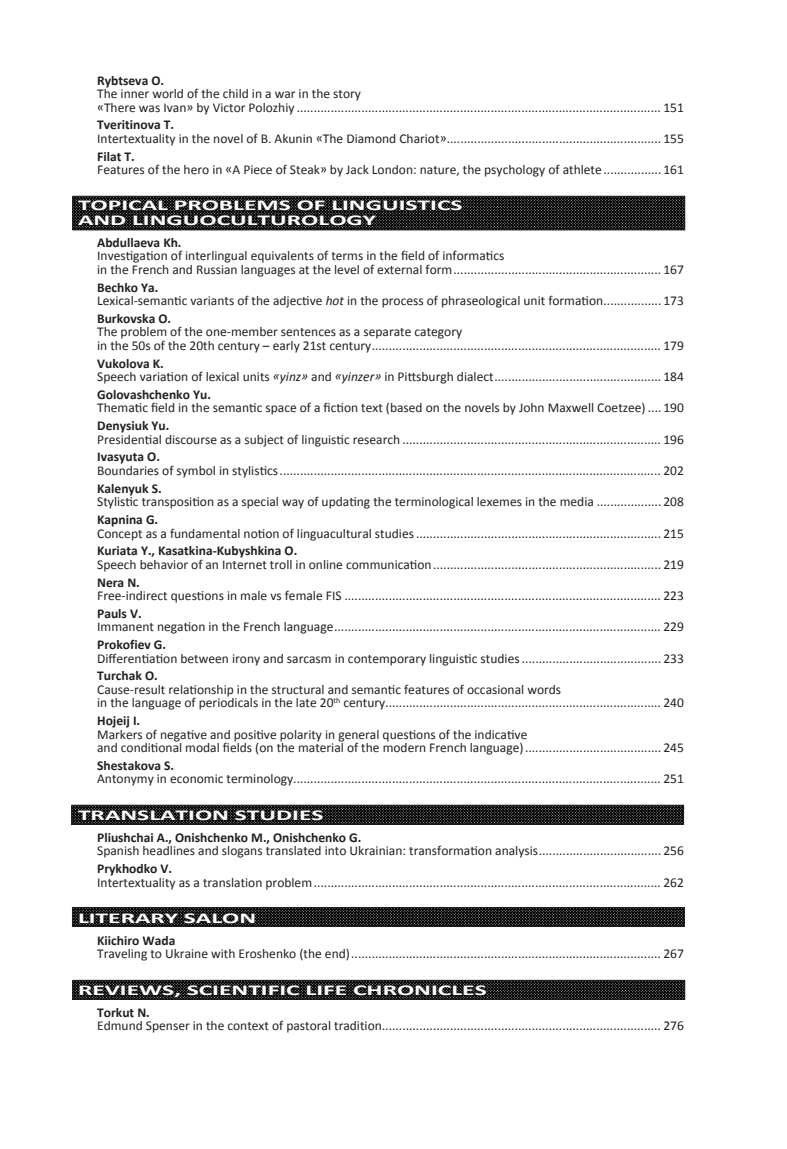
<style>
.page{position:relative;width:787px;height:1149px;background:#fff}
.page>*{position:absolute;margin:0;border:0;box-sizing:border-box;transform-origin:0 0}
.t1{font:700 15px "Calibri";color:#fff;scale:1.7 1}
.t2{font:13.5px/13.5px "Calibri";color:#231f20}
.t3{font:700 13.5px "Calibri";color:#231f20}
.s1{font-weight:700}
.s2{font-style:italic}
</style>
<div class="page">
<img style="left:75px;top:981px;width:608px;height:16px">
<div style="left:73px;top:979px;width:612px;height:20px;border:1px solid #231f20"></div>
<img style="left:74px;top:909px;width:608px;height:15px">
<div style="left:72px;top:907px;width:612px;height:19px;border:1px solid #231f20"></div>
<img style="left:74px;top:806px;width:607px;height:16px">
<div style="left:72px;top:804px;width:611px;height:20px;border:1px solid #231f20"></div>
<img style="left:75px;top:198px;width:608px;height:30px">
<div style="left:73px;top:196px;width:612px;height:34px;border:1px solid #231f20"></div>
<svg style="left:77px;top:198px;width:385px;height:28px;background:#1f1e1e"></svg>
<svg style="left:77px;top:807px;width:151px;height:13px;background:#1f1e1f"></svg>
<svg style="left:235px;top:809px;width:89px;height:11px"></svg>
<svg style="left:79px;top:910px;width:176px;height:13px;background:#201f1f"></svg>
<svg style="left:79px;top:982px;width:101px;height:16px;background:#201f1f"></svg>
<svg style="left:187px;top:983px;width:113px;height:12px"></svg>
<svg style="left:306px;top:983px;width:41px;height:12px"></svg>
<svg style="left:353px;top:983px;width:134px;height:12px;background:#212020"></svg>
<p class="t3" style="left:97px;top:71px;width:68px">Rybtseva O.</p>
<p class="t2" style="left:97px;top:87px;width:588px">The inner world of the child in a war in the story<br>«There was Ivan» by Victor Polozhiy ........................................................................................................... 151</p>
<p class="t3" style="left:97px;top:116px;width:78px">Tveritinova T.</p>
<p class="t2" style="left:97px;top:132px;width:588px">Intertextuality in the novel of B. Akunin «The Diamond Chariot»............................................................... 155</p>
<p class="t3" style="left:97px;top:147px;width:39px">Filat T.</p>
<p class="t2" style="left:97px;top:163px;width:588px">Features of the hero in «A Piece of Steak» by Jack London: nature, the psychology of athlete ................. 161</p>
<p class="t1" style="left:78px;top:196px;width:16px">Topical</p>
<p class="t1" style="left:174px;top:196px;width:10px">probl</p>
<p class="t1" style="left:244px;top:196px;width:18px">ems</p>
<p class="t1" style="left:297px;top:196px;width:35px">of Ling</p>
<p class="t1" style="left:382px;top:196px;width:17px">uistics</p>
<p class="t1" style="left:78px;top:210px;width:47px">an d Ling</p>
<p class="t1" style="left:183px;top:210px;width:71px">uoculturology</p>
<p class="t3" style="left:97px;top:233px;width:86px">Abdullaeva Kh.</p>
<p class="t2" style="left:97px;top:249px;width:588px">Investigation of interlingual equivalents of terms in the field of informatics<br>in the French and Russian languages at the level of external form............................................................. 167</p>
<p class="t2" style="left:97px;top:280px;width:588px"><span class="s1">Bechko Ya.<br></span>Lexical-semantic variants of the adjective <span class="s2">hot</span> in the process of phraseological unit formation................. 173</p>
<p class="t3" style="left:97px;top:309px;width:76px">Burkovska O.</p>
<p class="t2" style="left:97px;top:325px;width:588px">The problem of the one-member sentences as a separate category<br>in the 50s of the 20th century – early 21st century..................................................................................... 179</p>
<p class="t2" style="left:97px;top:356px;width:588px"><span class="s1">Vukolova K.<br></span>Speech variation of lexical units <span class="s2">«yinz»</span> and <span class="s2">«yinzer»</span> in Pittsburgh dialect................................................. 184</p>
<p class="t3" style="left:97px;top:385px;width:115px">Golovashchenko Yu.</p>
<p class="t2" style="left:97px;top:401px;width:588px">Thematic field in the semantic space of a fiction text (based on the novels by John Maxwell Coetzee) .... 190</p>
<p class="t3" style="left:97px;top:417px;width:74px">Denysiuk Yu.</p>
<p class="t2" style="left:97px;top:432px;width:588px">Presidential discourse as a subject of linguistic research ............................................................................ 196</p>
<p class="t3" style="left:97px;top:448px;width:64px">Ivasyuta O.</p>
<p class="t2" style="left:97px;top:463px;width:588px">Boundaries of symbol in stylistics................................................................................................................ 202</p>
<p class="t3" style="left:97px;top:479px;width:66px">Kalenyuk S.</p>
<p class="t2" style="left:97px;top:495px;width:588px">Stylistic transposition as a special way of updating the terminological lexemes in the media ................... 208</p>
<p class="t3" style="left:97px;top:510px;width:63px">Kapnina G.</p>
<p class="t2" style="left:97px;top:526px;width:588px">Concept as a fundamental notion of linguacultural studies........................................................................ 215</p>
<p class="t3" style="left:97px;top:542px;width:202px">Kuriata Y., Kasatkina-Kubyshkina O.</p>
<p class="t2" style="left:97px;top:557px;width:588px">Speech behavior of an Internet troll in online communication................................................................... 219</p>
<p class="t3" style="left:97px;top:573px;width:44px">Nera N.</p>
<p class="t2" style="left:97px;top:588px;width:588px">Free-indirect questions in male vs female FIS ............................................................................................. 223</p>
<p class="t3" style="left:97px;top:604px;width:46px">Pauls V.</p>
<p class="t2" style="left:97px;top:620px;width:588px">Immanent negation in the French language................................................................................................ 229</p>
<p class="t3" style="left:97px;top:635px;width:70px">Prokofiev G.</p>
<p class="t2" style="left:97px;top:651px;width:588px">Differentiation between irony and sarcasm in contemporary linguistic studies......................................... 233</p>
<p class="t3" style="left:97px;top:667px;width:62px">Turchak O.</p>
<p class="t2" style="left:97px;top:682px;width:588px">Cause-result relationship in the structural and semantic features of occasional words<br>in the language of periodicals in the late 20<sup>th</sup> century................................................................................. 240</p>
<p class="t3" style="left:97px;top:711px;width:45px">Hojeij I.</p>
<p class="t2" style="left:97px;top:727px;width:588px">Markers of negative and positive polarity in general questions of the indicative<br>and conditional modal fields (on the material of the modern French language)........................................ 245</p>
<p class="t3" style="left:97px;top:756px;width:79px">Shestakova S.</p>
<p class="t2" style="left:97px;top:772px;width:588px">Antonymy in economic terminology............................................................................................................ 251</p>
<p class="t1" style="left:78px;top:805px;width:17px">Translation</p>
<p class="t1" style="left:235px;top:805px;width:53px">Studies</p>
<p class="t3" style="left:97px;top:828px;width:266px">Pliushchai A., Onishchenko M., Onishchenko G.</p>
<p class="t2" style="left:97px;top:843px;width:588px">Spanish headlines and slogans translated into Ukrainian: transformation analysis.................................... 256</p>
<p class="t3" style="left:97px;top:859px;width:76px">Prykhodko V.</p>
<p class="t2" style="left:97px;top:875px;width:588px">Intertextuality as a translation problem...................................................................................................... 262</p>
<p class="t1" style="left:78px;top:908px;width:35px">Literary</p>
<p class="t1" style="left:184px;top:908px;width:10px">salon</p>
<p class="t3" style="left:97px;top:931px;width:80px">Kiichiro Wada</p>
<p class="t2" style="left:97px;top:946px;width:588px">Traveling to Ukraine with Eroshenko (the end)........................................................................................... 267</p>
<p class="t1" style="left:78px;top:979px;width:98px">Revi ews, Sci enti</p>
<p class="t1" style="left:268px;top:979px;width:77px">fic life chronicl</p>
<p class="t1" style="left:462px;top:979px;width:15px">es</p>
<p class="t3" style="left:97px;top:1003px;width:54px">Torkut N.</p>
<p class="t2" style="left:97px;top:1018px;width:588px">Edmund Spenser in the context of pastoral tradition.................................................................................. 276</p>
</div>
